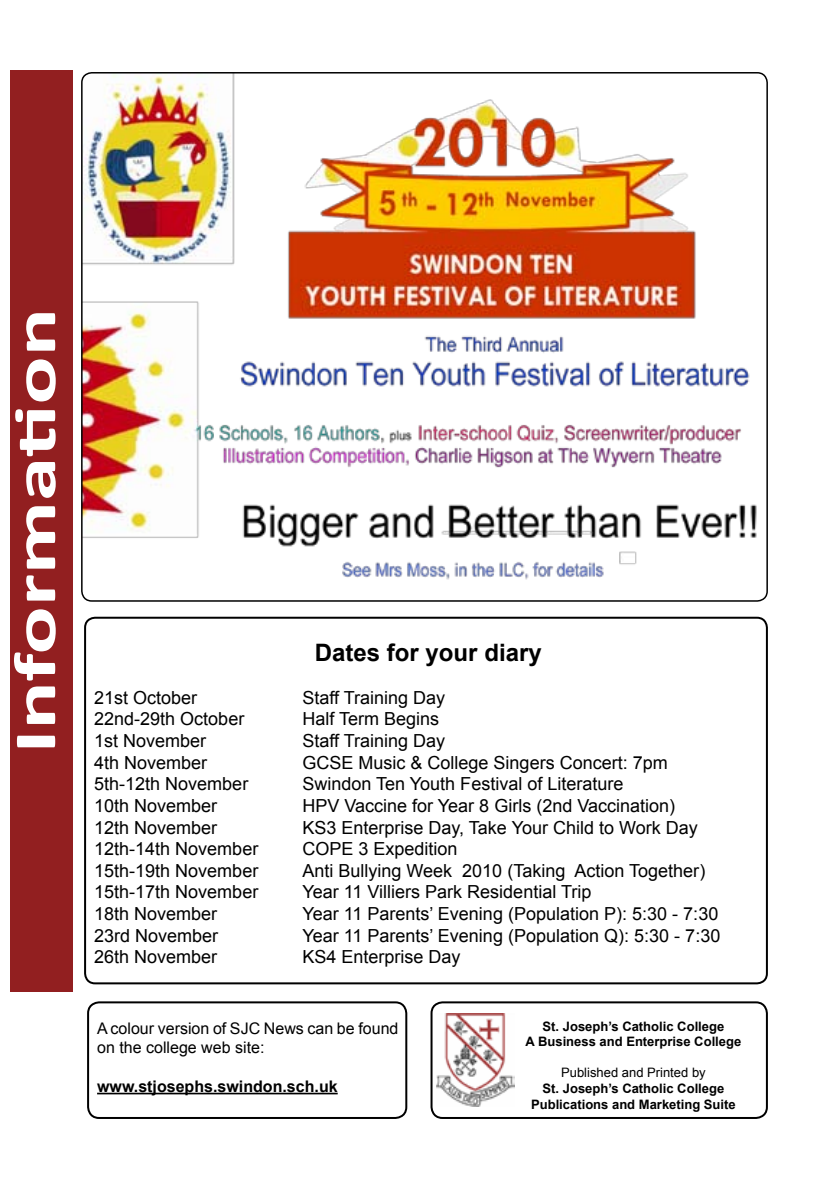
<style>
.page{position:relative;width:840px;height:1191px;background:#fff}
.page>*{position:absolute;margin:0;border:0;box-sizing:border-box;transform-origin:0 0}
.t1{font:700 60px "Calibri";color:#fff;scale:1.5 1}
.t2{font:700 24px "Arial";color:#000}
.t3{font:18px "Arial";color:#000}
.t4{font:16px/19.2px "Arial";color:#000}
.t5{font:700 16px "Arial";color:#000}
.t6{font:700 13px/15.6px "Arial";color:#000;text-align:center}
.t7{font:13px "Arial";color:#000}
</style>
<div class="page">
<div style="left:10px;top:70px;width:62px;height:921px;background:#921f20"></div>
<div style="left:84px;top:617px;width:683px;height:367px;border:2px solid #000;border-radius:10px"></div>
<hr style="left:97px;top:1092px;width:240px;height:2px;background:#000">
<div style="left:87px;top:1001px;width:320px;height:118px;border:2px solid #000;border-radius:11px"></div>
<div style="left:430px;top:1001px;width:337px;height:118px;border:2px solid #000;border-radius:11px"></div>
<img style="left:436px;top:1013px;width:78px;height:93px">
<img style="left:82px;top:73px;width:684px;height:528px">
<h1 class="t1" style="left:-2px;top:753px;width:299px;rotate:-90deg">Information</h1>
<h2 class="t2" style="left:314px;top:636px;width:228px">Dates for your diary</h2>
<p class="t3" style="left:94px;top:685px;width:105px">21st October</p>
<p class="t3" style="left:302px;top:685px;width:144px">Staff Training Day</p>
<p class="t3" style="left:94px;top:707px;width:152px">22nd-29th October</p>
<p class="t3" style="left:302px;top:707px;width:138px">Half Term Begins</p>
<p class="t3" style="left:94px;top:729px;width:114px">1st November</p>
<p class="t3" style="left:302px;top:729px;width:144px">Staff Training Day</p>
<p class="t3" style="left:94px;top:750px;width:115px">4th November</p>
<p class="t3" style="left:302px;top:750px;width:367px">GCSE Music &amp; College Singers Concert: 7pm</p>
<p class="t3" style="left:94px;top:772px;width:156px">5th-12th November</p>
<p class="t3" style="left:302px;top:772px;width:322px">Swindon Ten Youth Festival of Literature</p>
<p class="t3" style="left:94px;top:793px;width:125px">10th November</p>
<p class="t3" style="left:302px;top:793px;width:374px">HPV Vaccine for Year 8 Girls (2nd Vaccination)</p>
<p class="t3" style="left:94px;top:815px;width:125px">12th November</p>
<p class="t3" style="left:302px;top:815px;width:397px">KS3 Enterprise Day, Take Your Child to Work Day</p>
<p class="t3" style="left:94px;top:837px;width:166px">12th-14th November</p>
<p class="t3" style="left:302px;top:837px;width:157px">COPE 3 Expedition</p>
<p class="t3" style="left:94px;top:858px;width:166px">15th-19th November</p>
<p class="t3" style="left:302px;top:858px;width:404px">Anti Bullying Week 2010 (Taking Action Together)</p>
<p class="t3" style="left:94px;top:880px;width:166px">15th-17th November</p>
<p class="t3" style="left:302px;top:880px;width:290px">Year 11 Villiers Park Residential Trip</p>
<p class="t3" style="left:94px;top:901px;width:125px">18th November</p>
<p class="t3" style="left:302px;top:901px;width:417px">Year 11 Parents’ Evening (Population P): 5:30 - 7:30</p>
<p class="t3" style="left:94px;top:923px;width:126px">23rd November</p>
<p class="t3" style="left:302px;top:923px;width:419px">Year 11 Parents’ Evening (Population Q): 5:30 - 7:30</p>
<p class="t3" style="left:94px;top:945px;width:125px">26th November</p>
<p class="t3" style="left:302px;top:945px;width:160px">KS4 Enterprise Day</p>
<p class="t4" style="left:97px;top:1019px;width:303px">A colour version of SJC News can be found on the college web site:</p>
<p class="t5" style="left:97px;top:1075px;width:242px">www.stjosephs.swindon.sch.uk</p>
<p class="t6" style="left:525px;top:1018px;width:217px">St. Joseph’s Catholic College<br>A Business and Enterprise College</p>
<p class="t7" style="left:560px;top:1064px;width:146px">Published and Printed by</p>
<p class="t6" style="left:531px;top:1081px;width:206px">St. Joseph’s Catholic College<br>Publications and Marketing Suite</p>
</div>
